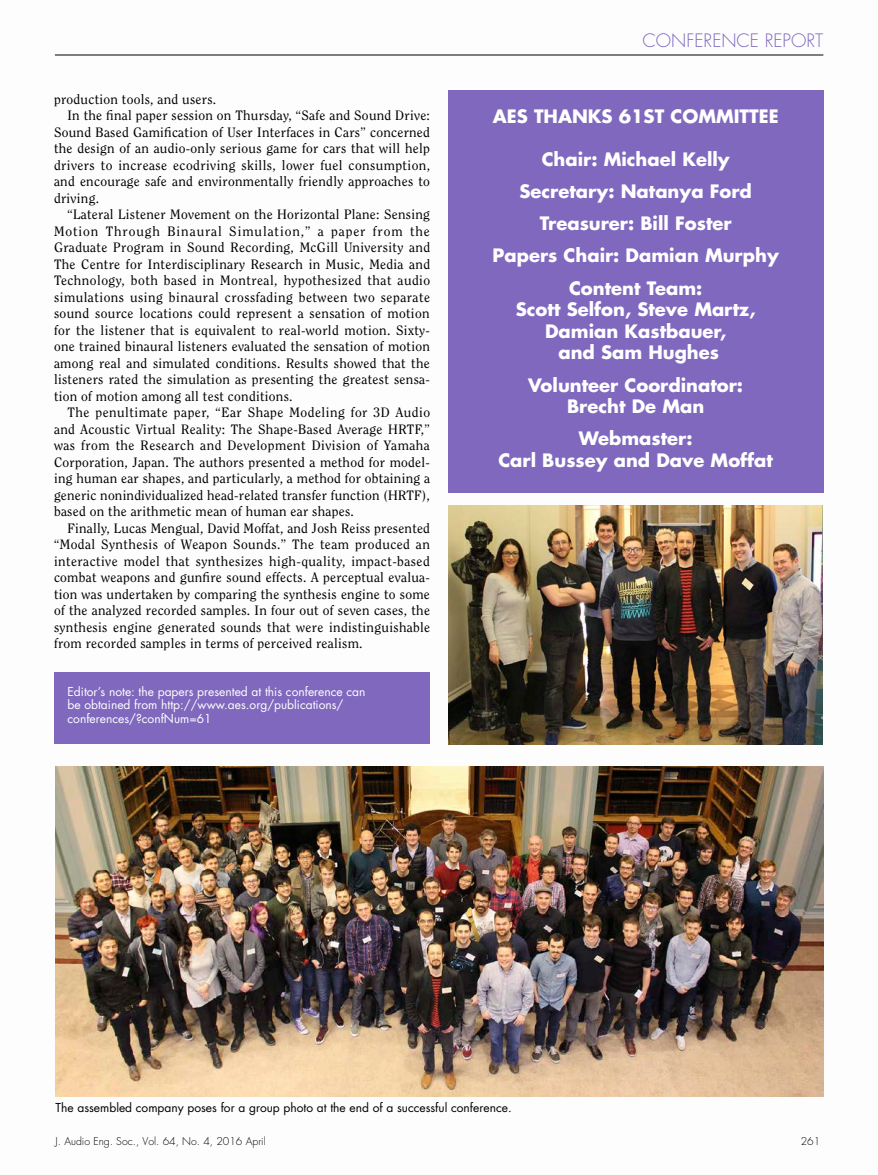
<style>
.page{position:relative;width:878px;height:1175px;background:#fff}
.page>*{position:absolute;margin:0;border:0;box-sizing:border-box;transform-origin:0 0}
.t1{font:700 18px/21.6px "Futura Std";color:#fff;text-align:center}
.t2{font:300 18px "Futura Std";color:#7f68be}
.Body_text{font:13.5px/16.5px "Clearface Std";letter-spacing:.02em;color:#000;text-align:justify}
.Photo_fig_captions{font:12px/13.5px "Futura Std";color:#fff}
.Photo_fig_captions-2{font:12px "Futura Std";color:#000}
.t3{font:300 10.5px "Futura Std";color:#000}
</style>
<div class="page">
<hr style="left:55px;top:55px;width:768px;height:1px;background:#000">
<img style="left:56px;top:767px;width:767px;height:329px">
<div style="left:54px;top:672px;width:376px;height:71px;background:#7f68be"></div>
<div style="left:448px;top:90px;width:375px;height:403px;background:#7f68be"></div>
<img style="left:448px;top:505px;width:374px;height:239px">
<p class="Body_text" style="left:54px;top:91px;width:164px">production tools, and users.</p>
<p class="Body_text" style="left:54px;top:107px;width:378px;text-indent:14px">In the final paper session on Thursday, “Safe and Sound Drive:<br>Sound Based Gamification of User Interfaces in Cars” concerned the design of an audio-only serious game for cars that will help drivers to increase ecodriving skills, lower fuel consumption, and encourage safe and environmentally friendly approaches to driving.</p>
<p class="Body_text" style="left:54px;top:206px;width:377px;text-indent:14px">“Lateral Listener Movement on the Horizontal Plane: Sensing Motion Through Binaural Simulation,” a paper from the Graduate Program in Sound Recording, McGill University and The Centre for Interdisciplinary Research in Music, Media and Technology, both based in Montreal, hypothesized that audio simulations using binaural crossfading between two separate sound source locations could represent a sensation of motion for the listener that is equivalent to real-world motion. Sixty&shy;one trained binaural listeners evaluated the sensation of motion among real and simulated conditions. Results showed that the listeners rated the simulation as presenting the greatest sensa&shy;tion of motion among all test conditions.</p>
<p class="Body_text" style="left:54px;top:404px;width:377px;text-indent:14px">The penultimate paper, “Ear Shape Modeling for 3D Audio and Acoustic Virtual Reality: The Shape-Based Average HRTF,” was from the Research and Development Division of Yamaha Corporation, Japan. The authors presented a method for model&shy;ing human ear shapes, and particularly, a method for obtaining a generic nonindividualized head-related transfer function (HRTF), based on the arithmetic mean of human ear shapes.</p>
<p class="Body_text" style="left:54px;top:520px;width:378px;text-indent:14px">Finally, Lucas Mengual, David Moffat, and Josh Reiss presented “Modal Synthesis of Weapon Sounds.” The team produced an interactive model that synthesizes high-quality, impact-based combat weapons and gunfire sound effects. A perceptual evalua&shy;tion was undertaken by comparing the synthesis engine to some of the analyzed recorded samples. In four out of seven cases, the synthesis engine generated sounds that were indistinguishable from recorded samples in terms of perceived realism.</p>
<p class="Photo_fig_captions" style="left:68px;top:684px;width:299px">Editor’s note: the papers presented at this conference can be obtained from http://www.aes.org/publications/ conferences/?confNum=61</p>
<h1 class="t2" style="left:642px;top:30px;width:182px">CONFERENCE REPORT</h1>
<p class="t1" style="left:492px;top:105px;width:287px">AES THANKS 61ST COMMITTEE</p>
<p class="t1" style="left:541px;top:148px;width:189px">Chair: Michael Kelly</p>
<p class="t1" style="left:519px;top:180px;width:234px">Secretary: Natanya Ford</p>
<p class="t1" style="left:539px;top:212px;width:193px">Treasurer: Bill Foster</p>
<p class="t1" style="left:492px;top:245px;width:288px">Papers Chair: Damian Murphy</p>
<p class="t1" style="left:516px;top:277px;width:241px">Content Team:<br>Scott Selfon, Steve Martz,<br>Damian Kastbauer,<br>and Sam Hughes</p>
<p class="t1" style="left:528px;top:374px;width:216px">Volunteer Coordinator:<br>Brecht De Man</p>
<p class="t1" style="left:498px;top:427px;width:276px">Webmaster:<br>Carl Bussey and Dave Moffat</p>
<p class="Photo_fig_captions-2" style="left:56px;top:1100px;width:457px">The assembled company poses for a group photo at the end of a successful conference.</p>
<p class="t3" style="left:56px;top:1134px;width:212px">J. Audio Eng. Soc., Vol. 64, No. 4, 2016 April</p>
<p class="t3" style="left:800px;top:1134px;width:21px">261</p>
</div>
